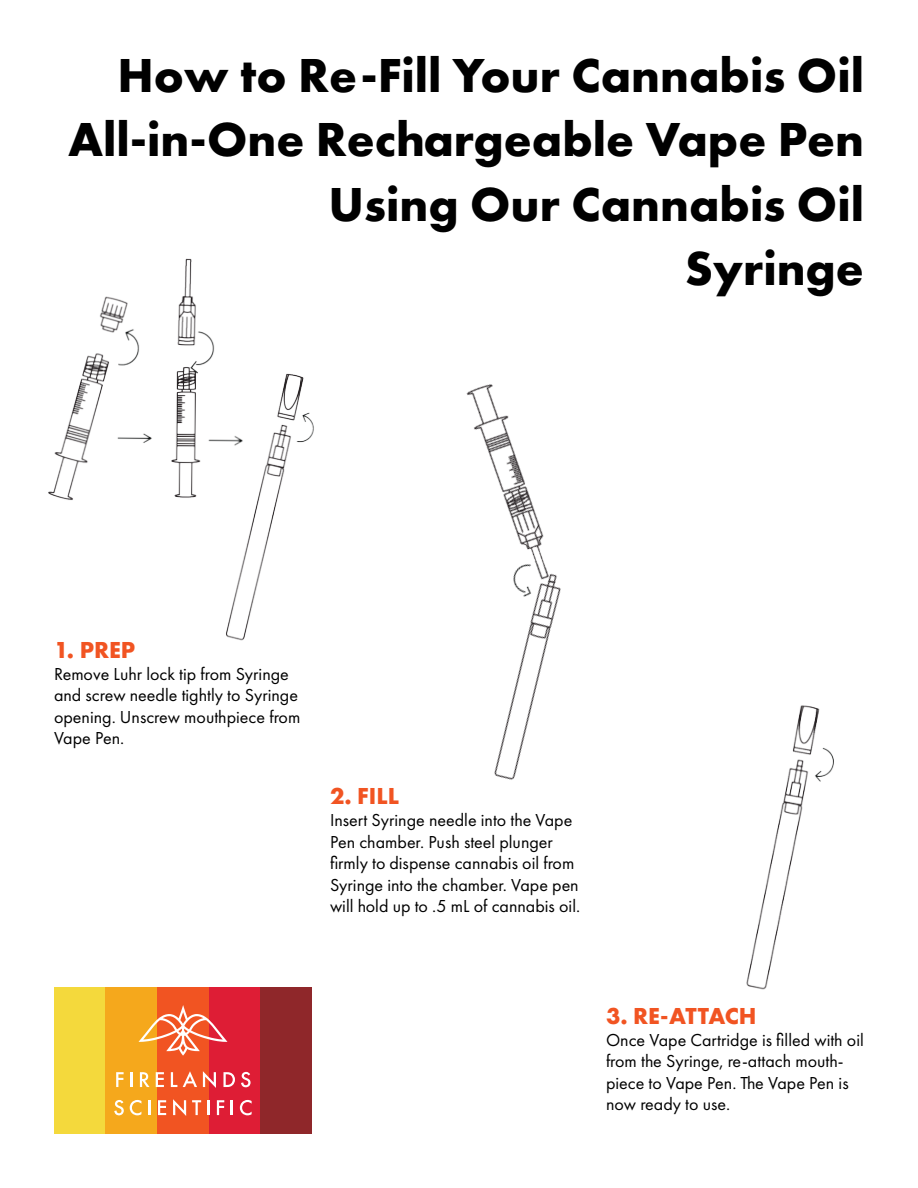
<style>
.page{position:relative;width:918px;height:1188px;background:#fff}
.page>*{position:absolute;margin:0;border:0;box-sizing:border-box;transform-origin:0 0}
.t1{font:700 49.5px/64.5px "Futura PT";color:#000;text-align:right}
.t2{font:700 24px "Futura PT";color:#f15422}
.t3{font:18px/21.6px "Futura PT";color:#000}
</style>
<div class="page">
<img style="left:48px;top:258px;width:260px;height:383px">
<img style="left:308px;top:384px;width:253px;height:396px">
<img style="left:746px;top:705px;width:88px;height:285px">
<div style="left:54px;top:988px;width:51px;height:146px;background:#f4d93c"></div>
<div style="left:105px;top:988px;width:52px;height:146px;background:#f5a81c"></div>
<div style="left:157px;top:988px;width:52px;height:146px;background:#f15422"></div>
<div style="left:209px;top:988px;width:51px;height:146px;background:#de1d35"></div>
<div style="left:260px;top:988px;width:52px;height:146px;background:#8f272a"></div>
<svg style="left:116px;top:1072px;width:8px;height:15px"></svg>
<svg style="left:130px;top:1072px;width:2px;height:15px"></svg>
<svg style="left:140px;top:1072px;width:10px;height:15px"></svg>
<svg style="left:156px;top:1072px;width:8px;height:15px"></svg>
<svg style="left:171px;top:1072px;width:6px;height:15px"></svg>
<svg style="left:183px;top:1071px;width:14px;height:16px"></svg>
<svg style="left:203px;top:1071px;width:13px;height:17px"></svg>
<svg style="left:223px;top:1072px;width:12px;height:15px"></svg>
<svg style="left:241px;top:1072px;width:10px;height:15px"></svg>
<svg style="left:114px;top:1100px;width:10px;height:15px"></svg>
<svg style="left:130px;top:1100px;width:11px;height:15px"></svg>
<svg style="left:148px;top:1100px;width:2px;height:15px"></svg>
<svg style="left:158px;top:1100px;width:8px;height:15px"></svg>
<svg style="left:173px;top:1099px;width:13px;height:17px"></svg>
<svg style="left:192px;top:1100px;width:9px;height:15px"></svg>
<svg style="left:207px;top:1100px;width:2px;height:15px"></svg>
<svg style="left:217px;top:1100px;width:7px;height:15px"></svg>
<svg style="left:231px;top:1100px;width:2px;height:15px"></svg>
<svg style="left:240px;top:1100px;width:12px;height:15px"></svg>
<svg style="left:139px;top:1005px;width:88px;height:51px"></svg>
<p class="t1" style="left:68px;top:42px;width:797px">How to Re-Fill Your Cannabis Oil<br>All-in-One Rechargeable Vape Pen<br>Using Our Cannabis Oil<br>Syringe</p>
<p class="t2" style="left:54px;top:634px;width:83px">1. PREP</p>
<p class="t3" style="left:54px;top:663px;width:248px">Remove Luhr lock tip from Syringe and screw needle tightly to Syringe opening. Unscrew mouthpiece from<br>Vape Pen.</p>
<p class="t2" style="left:330px;top:781px;width:70px">2. FILL</p>
<p class="t3" style="left:330px;top:809px;width:252px">Insert Syringe needle into the Vape Pen chamber. Push steel plunger firmly to dispense cannabis oil from Syringe into the chamber. Vape pen will hold up to .5 mL of cannabis oil.</p>
<p class="t2" style="left:606px;top:1000px;width:152px">3. RE-ATTACH</p>
<p class="t3" style="left:606px;top:1029px;width:259px">Once Vape Cartridge is filled with oil from the Syringe, re-attach mouth&shy;piece to Vape Pen. The Vape Pen is now ready to use.</p>
</div>
